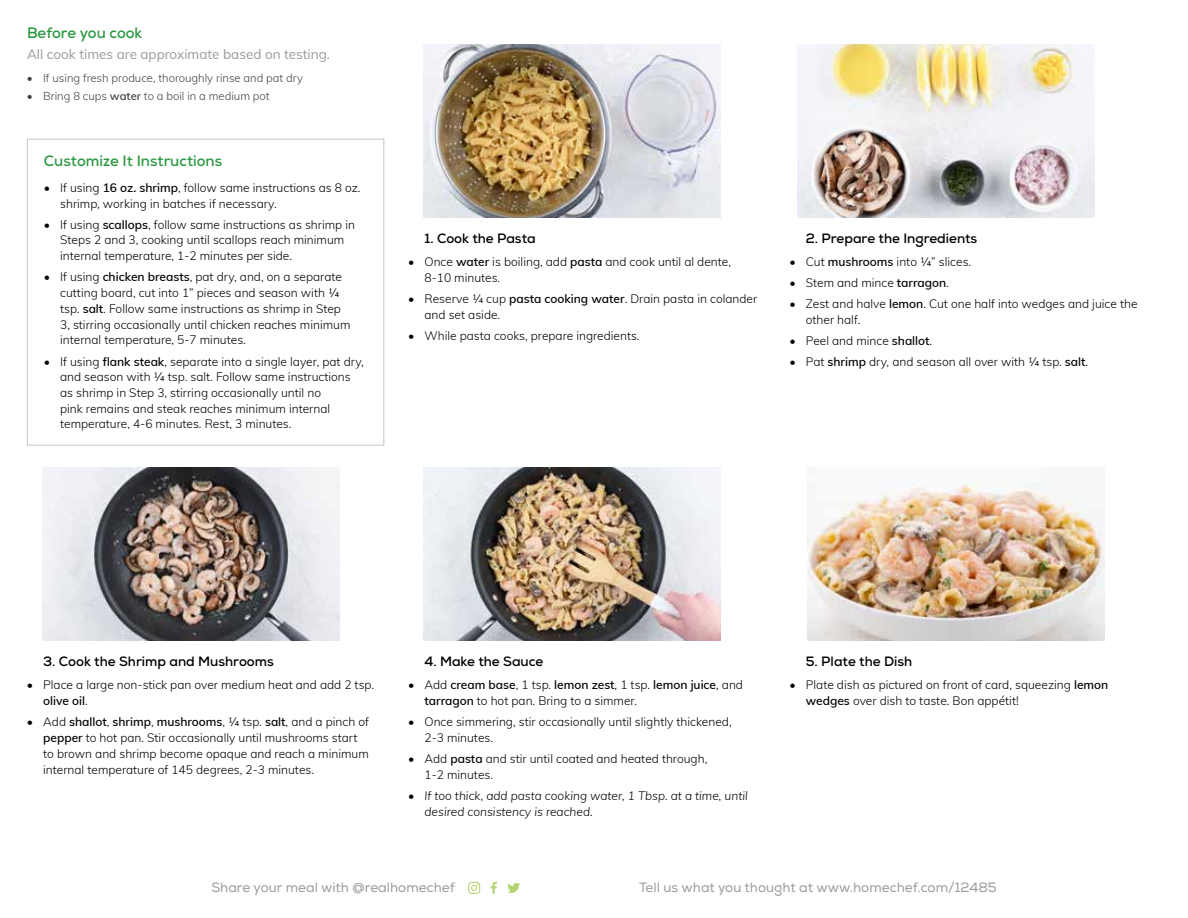
<style>
.page{position:relative;width:1188px;height:918px;background:#fff}
.page>*{position:absolute;margin:0;border:0;box-sizing:border-box;transform-origin:0 0}
.t1{font:700 15px "Nexa";color:#2c9942}
.t2{font:700 13.5px "Nexa";color:#000}
.t3{font:13.5px "Nexa";color:#9a9a9a}
.t4{font:13.5px "Muli";color:#9a9a9a}
.t5{font:300 12px/15.8px "Muli";color:#000}
.t6{font:italic 300 12px/15.8px "Muli";color:#000}
.t7{font:300 11.25px "Muli";color:#414241}
.s1{font-weight:600}
.s2{font-style:normal}
</style>
<div class="page">
<svg style="left:491px;top:882px;width:6px;height:12px"></svg>
<svg style="left:468px;top:882px;width:12px;height:12px"></svg>
<svg style="left:507px;top:883px;width:13px;height:10px"></svg>
<img style="left:42px;top:467px;width:297px;height:173px">
<img style="left:423px;top:467px;width:297px;height:173px">
<img style="left:423px;top:44px;width:297px;height:173px">
<img style="left:808px;top:482px;width:297px;height:158px">
<img style="left:797px;top:44px;width:297px;height:173px">
<div style="left:27px;top:139px;width:357px;height:307px;border:1px solid #c7c6c5"></div>
<p class="t1" style="left:27px;top:23px;width:117px">Before you cook</p>
<p class="t4" style="left:27px;top:44px;width:304px">All cook times are approximate based on testing.</p>
<p class="t7" style="left:27px;top:69px;width:278px">• If using fresh produce, thoroughly rinse and pat dry</p>
<p class="t7" style="left:27px;top:88px;width:244px">• Bring 8 cups <span class="s1">water</span> to a boil in a medium pot</p>
<p class="t1" style="left:44px;top:151px;width:180px">Customize It Instructions</p>
<p class="t5" style="left:60px;top:179px;width:302px;text-indent:-16px">• If using <span class="s1">16 oz. shrimp</span>, follow same instructions as 8 oz. shrimp, working in batches if necessary.</p>
<p class="t5" style="left:60px;top:216px;width:296px;text-indent:-16px">• If using <span class="s1">scallops</span>, follow same instructions as shrimp in<br>Steps 2 and 3, cooking until scallops reach minimum internal temperature, 1-2 minutes per side.</p>
<p class="t5" style="left:60px;top:269px;width:292px;text-indent:-16px">• If using <span class="s1">chicken breasts</span>, pat dry, and, on a separate cutting board, cut into 1” pieces and season with ¼ tsp. <span class="s1">salt</span>. Follow same instructions as shrimp in Step 3, stirring occasionally until chicken reaches minimum internal temperature, 5-7 minutes.</p>
<p class="t5" style="left:60px;top:353px;width:305px;text-indent:-16px">• If using <span class="s1">flank steak</span>, separate into a single layer, pat dry, and season with ¼ tsp. salt. Follow same instructions as shrimp in Step 3, stirring occasionally until no<br>pink remains and steak reaches minimum internal temperature, 4-6 minutes. Rest, 3 minutes.</p>
<p class="t2" style="left:425px;top:229px;width:113px">1. Cook the Pasta</p>
<p class="t5" style="left:425px;top:253px;width:308px;text-indent:-16px">• Once <span class="s1">water</span> is boiling, add <span class="s1">pasta</span> and cook until al dente,<br>8-10 minutes.</p>
<p class="t5" style="left:425px;top:290px;width:334px;text-indent:-16px">• Reserve ¼ cup <span class="s1">pasta cooking water</span>. Drain pasta in colander and set aside.</p>
<p class="t5" style="left:408px;top:327px;width:233px">• While pasta cooks, prepare ingredients.</p>
<p class="t2" style="left:806px;top:229px;width:173px">2. Prepare the Ingredients</p>
<p class="t5" style="left:790px;top:253px;width:183px">• Cut <span class="s1">mushrooms</span> into ¼” slices.</p>
<p class="t5" style="left:790px;top:274px;width:161px">• Stem and mince <span class="s1">tarragon</span>.</p>
<p class="t5" style="left:806px;top:296px;width:333px;text-indent:-16px">• Zest and halve <span class="s1">lemon</span>. Cut one half into wedges and juice the other half.</p>
<p class="t5" style="left:790px;top:332px;width:144px">• Peel and mince <span class="s1">shallot</span>.</p>
<p class="t5" style="left:790px;top:354px;width:300px">• Pat <span class="s1">shrimp</span> dry, and season all over with ¼ tsp. <span class="s1">salt</span>.</p>
<p class="t2" style="left:43px;top:653px;width:232px">3. Cook the Shrimp and Mushrooms</p>
<p class="t5" style="left:43px;top:677px;width:332px;text-indent:-16px">• Place a large non-stick pan over medium heat and add 2 tsp. <span class="s1">olive oil</span>.</p>
<p class="t5" style="left:43px;top:714px;width:327px;text-indent:-16px">• Add <span class="s1">shallot</span>, <span class="s1">shrimp</span>, <span class="s1">mushrooms</span>, ¼ tsp. <span class="s1">salt</span>, and a pinch of <span class="s1">pepper</span> to hot pan. Stir occasionally until mushrooms start to brown and shrimp become opaque and reach a minimum internal temperature of 145 degrees, 2-3 minutes.</p>
<p class="t2" style="left:424px;top:653px;width:120px">4. Make the Sauce</p>
<p class="t5" style="left:424px;top:677px;width:320px;text-indent:-16px">• Add <span class="s1">cream base</span>, 1 tsp. <span class="s1">lemon zest</span>, 1 tsp. <span class="s1">lemon juice</span>, and <span class="s1">tarragon</span> to hot pan. Bring to a simmer.</p>
<p class="t5" style="left:424px;top:714px;width:309px;text-indent:-16px">• Once simmering, stir occasionally until slightly thickened,<br>2-3 minutes.</p>
<p class="t5" style="left:424px;top:750px;width:284px;text-indent:-16px">• Add <span class="s1">pasta</span> and stir until coated and heated through,<br>1-2 minutes.</p>
<p class="t6" style="left:424px;top:787px;width:325px;text-indent:-16px"><span class="s2">•</span> If too thick, add pasta cooking water, 1 Tbsp. at a time, until desired consistency is reached.</p>
<p class="t2" style="left:806px;top:653px;width:108px">5. Plate the Dish</p>
<p class="t5" style="left:806px;top:677px;width:304px;text-indent:-16px">• Plate dish as pictured on front of card, squeezing <span class="s1">lemon wedges</span> over dish to taste. Bon appétit!</p>
<p class="t3" style="left:211px;top:879px;width:245px">Share your meal with @realhomechef</p>
<p class="t3" style="left:639px;top:879px;width:359px">Tell us what you thought at www.homechef.com/12485</p>
</div>
